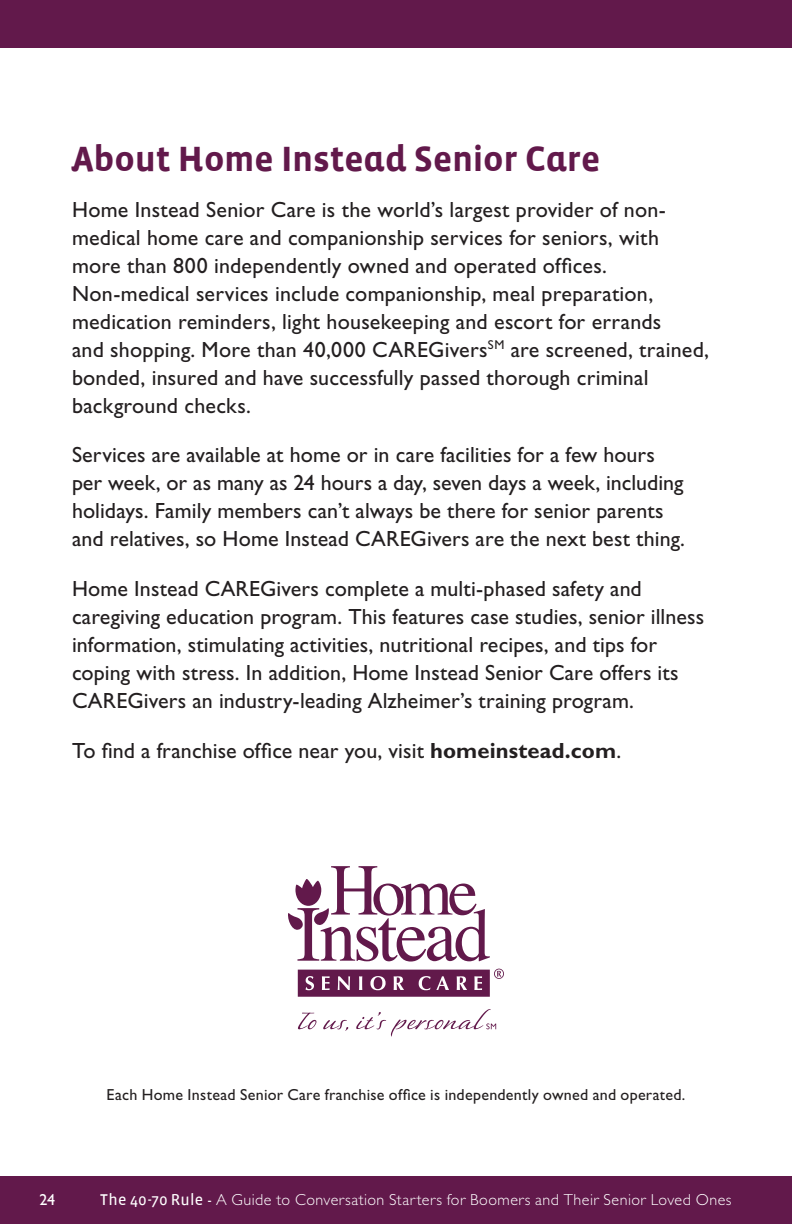
<style>
.page{position:relative;width:792px;height:1224px;background:#fff}
.page>*{position:absolute;margin:0;border:0;box-sizing:border-box;transform-origin:0 0}
.Addendum_Heading{font:700 36px "Vista Sans Alt";letter-spacing:-.005em;color:#62194b}
.Body{font:22px/28px "Gill Sans Std";letter-spacing:.005em;color:#231f20}
.t1{font:300 16px "Gill Sans Std";letter-spacing:.03em;color:#fff}
.Body-2{font:16px "Gill Sans Std";letter-spacing:.015em;color:#231f20}
.t2{font:16px "Gill Sans Std";color:#fff}
.s1{font-weight:700}
.s2{font-family:"Vista Sans Reg";font-weight:400}
.s3{font-family:"Scala Sans Pro";font-weight:400}
</style>
<div class="page">
<div style="left:0;top:1176px;width:792px;height:48px;background:#62194b"></div>
<div style="left:0;top:0;width:792px;height:48px;background:#62194b"></div>
<svg style="left:298px;top:1013px;width:50px;height:18px"></svg>
<svg style="left:288px;top:866px;width:216px;height:131px"></svg>
<svg style="left:356px;top:1009px;width:140px;height:28px"></svg>
<p class="Addendum_Heading" style="left:72px;top:140px;width:530px">About Home Instead Senior Care</p>
<p class="Body" style="left:72px;top:196px;width:639px">Home Instead Senior Care is the world’s largest provider of non&shy;medical home care and companionship services for seniors, with more than 800 independently owned and operated offices.<br>Non-medical services include companionship, meal preparation, medication reminders, light housekeeping and escort for errands<br>and shopping. More than 40,000 CAREGivers<sup>SM</sup> are screened, trained, bonded, insured and have successfully passed thorough criminal background checks.</p>
<p class="Body" style="left:72px;top:441px;width:614px">Services are available at home or in care facilities for a few hours per week, or as many as 24 hours a day, seven days a week, including holidays. Family members can’t always be there for senior parents and relatives, so Home Instead CAREGivers are the next best thing.</p>
<p class="Body" style="left:72px;top:575px;width:634px">Home Instead CAREGivers complete a multi-phased safety and caregiving education program. This features case studies, senior illness information, stimulating activities, nutritional recipes, and tips for coping with stress. In addition, Home Instead Senior Care offers its CAREGivers an industry-leading Alzheimer’s training program.</p>
<p class="Body" style="left:72px;top:736px;width:551px">To find a franchise office near you, visit <span class="s1">homeinstead.com</span>.</p>
<p class="Body-2" style="left:107px;top:1086px;width:580px">Each Home Instead Senior Care franchise office is independently owned and operated.</p>
<p class="t2" style="left:39px;top:1190px;width:17px">24</p>
<p class="t1" style="left:100px;top:1191px;width:633px"><span class="s2">The 40-70 Rule</span> <span class="s3">-</span> A Guide to Conversation Starters for Boomers and Their Senior Loved Ones</p>
</div>
